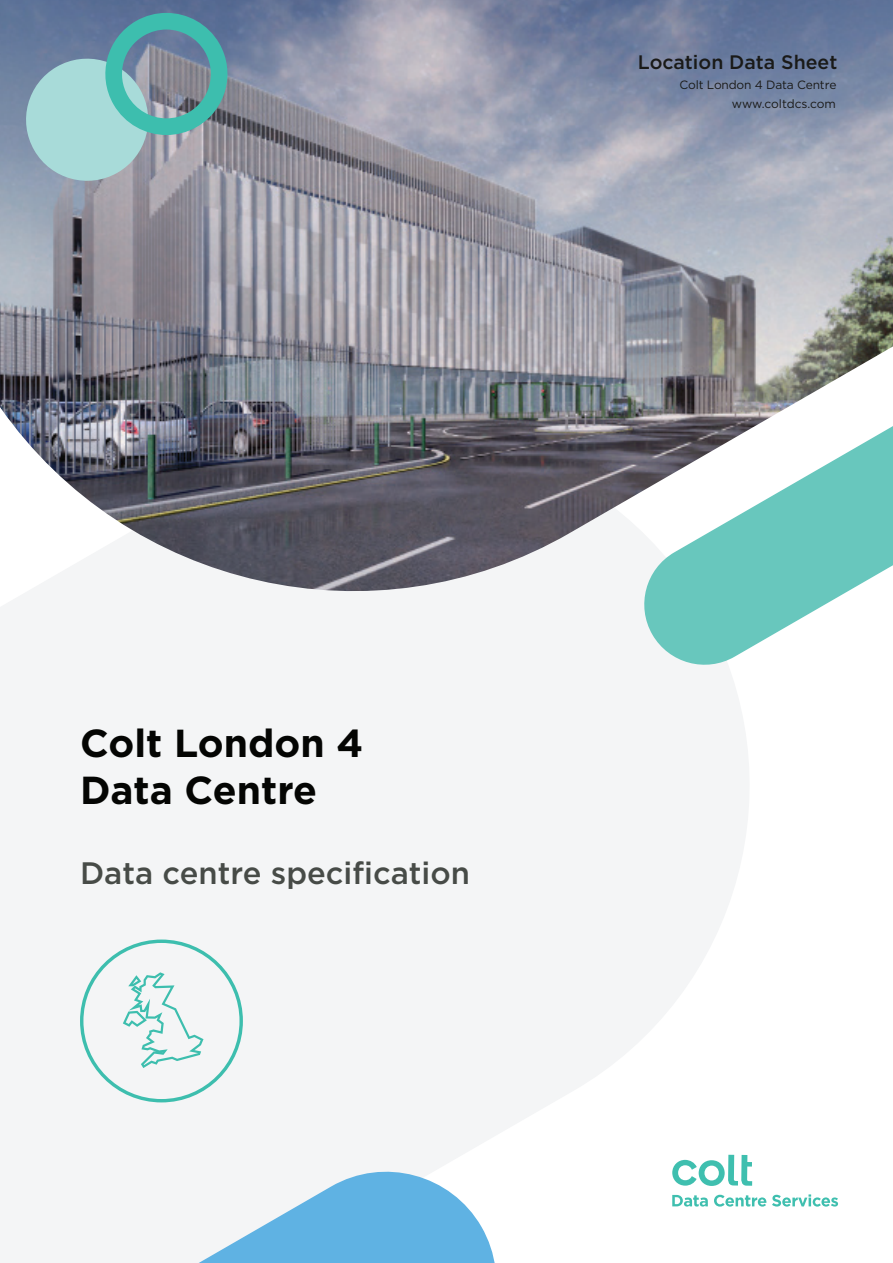
<style>
.page{position:relative;width:893px;height:1263px;background:#fff}
.page>*{position:absolute;margin:0;border:0;box-sizing:border-box;transform-origin:0 0}
.t1{font:700 39px/46.8px "Gotham";color:#040503}
.t2{font:500 31.05px "Gotham";color:#474b47}
.t3{font:500 19.5px "Gotham";color:#1a1a18}
.t4{font:12px/18.6px "Gotham";letter-spacing:-.015em;color:#1a1a18;text-align:right}
</style>
<div class="page">
<svg style="left:0;top:636px;width:795px;height:571px;fill:#f4f5f6"></svg>
<svg style="left:0;top:1156px;width:512px;height:107px;fill:#f4f5f6"></svg>
<svg style="left:636px;top:636px;width:159px;height:37px"></svg>
<img style="left:0;top:0;width:893px;height:636px">
<svg style="left:672px;top:1194px;width:166px;height:12px"></svg>
<svg style="left:672px;top:1155px;width:80px;height:31px"></svg>
<svg style="left:80px;top:939px;width:163px;height:163px"></svg>
<svg style="left:17px;top:13px;width:219px;height:176px;background:#81a6b0"></svg>
<h3 class="t3" style="left:638px;top:49px;width:201px">Location Data Sheet</h3>
<p class="t4" style="left:679px;top:75px;width:159px">Colt London 4 Data Centre www.coltdcs.com</p>
<h1 class="t1" style="left:80px;top:719px;width:285px">Colt London 4<br>Data Centre</h1>
<h2 class="t2" style="left:80px;top:853px;width:391px">Data centre specification</h2>
</div>
